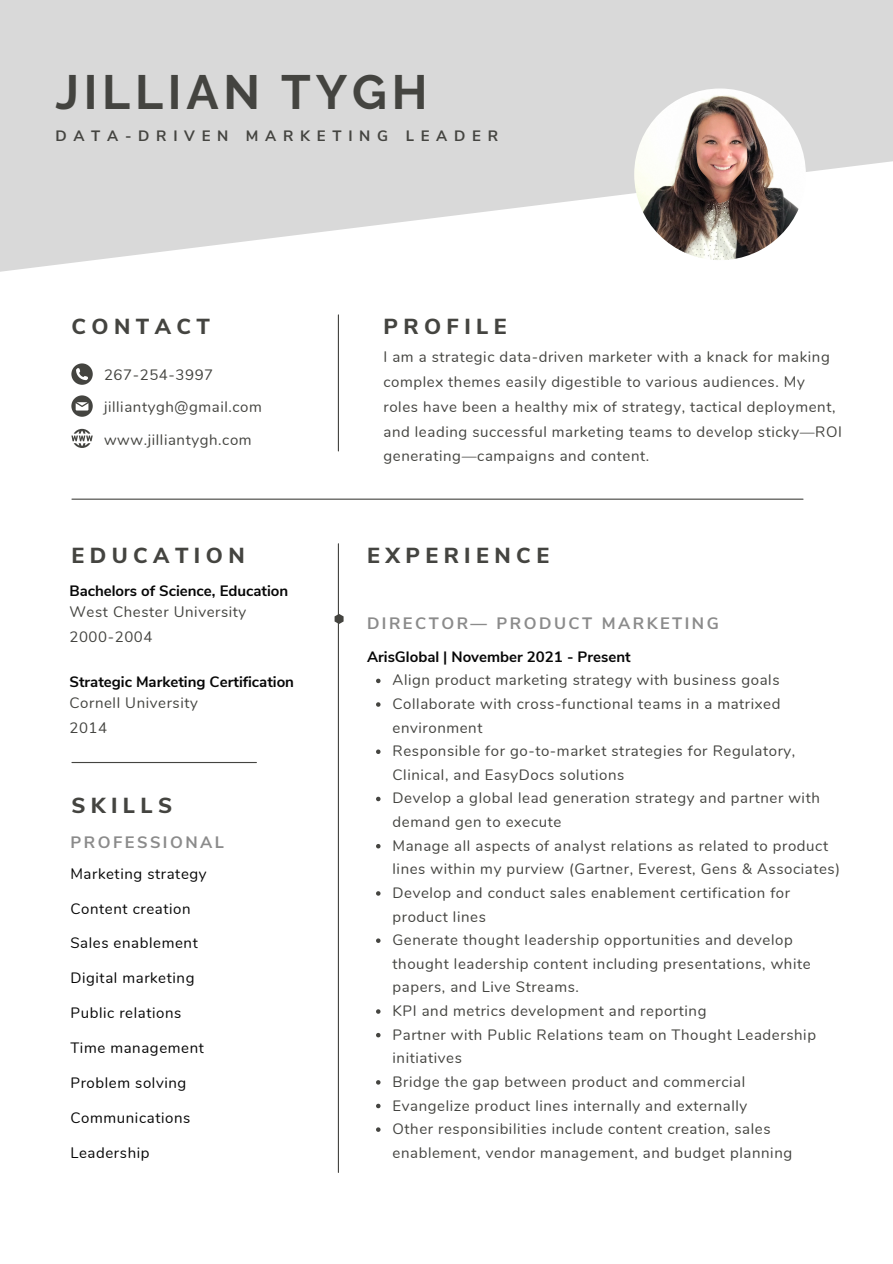
<style>
.page{position:relative;width:893px;height:1264px;background:#fff}
.page>*{position:absolute;margin:0;border:0;box-sizing:border-box;transform-origin:0 0}
.t1{font:700 48px "Raleway";letter-spacing:.1em;color:#444440}
.t2{font:800 21.75px "Nunito Sans";letter-spacing:.25em;color:#444440}
.t3{font:700 16.5px "Nunito Sans";letter-spacing:.15em;color:#8b8b8b}
.t4{font:15px/23.5px "Nunito";letter-spacing:.04em;color:#444440}
.t5{font:15px "Nunito";letter-spacing:.04em;color:#070707}
.t6{font:700 15px "Nunito Sans";color:#070707}
.t7{font:700 15px "Nunito Sans";letter-spacing:.45em;color:#444440}
</style>
<div class="page">
<svg style="left:71px;top:363px;width:22px;height:22px"></svg>
<svg style="left:71px;top:395px;width:22px;height:22px"></svg>
<svg style="left:71px;top:429px;width:22px;height:19px"></svg>
<svg style="left:0;top:0;width:892px;height:272px;fill:#d9d9d9"></svg>
<hr style="left:338px;top:315px;width:1px;height:136px;background:#444440">
<hr style="left:72px;top:498px;width:731px;height:1px;background:#444440">
<hr style="left:72px;top:762px;width:184px;height:1px;background:#444440">
<hr style="left:338px;top:544px;width:1px;height:628px;background:#444440">
<svg style="left:334px;top:614px;width:9px;height:10px"></svg>
<img style="left:634px;top:88px;width:171px;height:172px;border-radius:50%">
<svg style="left:376px;top:678px;width:4px;height:5px"></svg>
<svg style="left:376px;top:702px;width:4px;height:4px"></svg>
<svg style="left:376px;top:749px;width:4px;height:5px"></svg>
<svg style="left:376px;top:796px;width:4px;height:5px"></svg>
<svg style="left:376px;top:844px;width:4px;height:4px"></svg>
<svg style="left:376px;top:891px;width:4px;height:4px"></svg>
<svg style="left:376px;top:938px;width:4px;height:4px"></svg>
<svg style="left:376px;top:1009px;width:4px;height:4px"></svg>
<svg style="left:376px;top:1032px;width:4px;height:5px"></svg>
<svg style="left:376px;top:1080px;width:4px;height:4px"></svg>
<svg style="left:376px;top:1103px;width:4px;height:5px"></svg>
<svg style="left:376px;top:1127px;width:4px;height:4px"></svg>
<h1 class="t1" style="left:55px;top:64px;width:373px">JILLIAN TYGH</h1>
<p class="t7" style="left:55px;top:126px;width:444px">DATA-DRIVEN MARKETING LEADER</p>
<h2 class="t2" style="left:71px;top:312px;width:140px">CONTACT</h2>
<h2 class="t2" style="left:383px;top:312px;width:125px">PROFILE</h2>
<p class="t4" style="left:104px;top:359px;width:159px;line-height:32.2px">267-254-3997 jilliantygh@gmail.com www.jilliantygh.com</p>
<h2 class="t2" style="left:71px;top:541px;width:175px">EDUCATION</h2>
<p class="t6" style="left:69px;top:580px;width:220px">Bachelors of Science, Education</p>
<p class="t4" style="left:69px;top:599px;width:178px;line-height:24.8px">West Chester University<br>2000-2004</p>
<p class="t6" style="left:69px;top:672px;width:226px">Strategic Marketing Certification</p>
<p class="t4" style="left:69px;top:691px;width:130px;line-height:24.8px">Cornell University<br>2014</p>
<h2 class="t2" style="left:71px;top:791px;width:102px">SKILLS</h2>
<p class="t3" style="left:70px;top:831px;width:155px">PROFESSIONAL</p>
<p class="t5" style="left:70px;top:863px;width:138px">Marketing strategy</p>
<p class="t5" style="left:70px;top:898px;width:122px">Content creation</p>
<p class="t5" style="left:70px;top:933px;width:129px">Sales enablement</p>
<p class="t5" style="left:70px;top:968px;width:126px">Digital marketing</p>
<p class="t5" style="left:70px;top:1002px;width:112px">Public relations</p>
<p class="t5" style="left:70px;top:1037px;width:135px">Time management</p>
<p class="t5" style="left:70px;top:1072px;width:117px">Problem solving</p>
<p class="t5" style="left:70px;top:1107px;width:121px">Communications</p>
<p class="t5" style="left:70px;top:1142px;width:81px">Leadership</p>
<p class="t4" style="left:383px;top:345px;width:460px;line-height:24.8px">I am a strategic data-driven marketer with a knack for making complex themes easily digestible to various audiences. My roles have been a healthy mix of strategy, tactical deployment, and leading successful marketing teams to develop sticky—ROI generating—campaigns and content.</p>
<h2 class="t2" style="left:367px;top:541px;width:184px">EXPERIENCE</h2>
<p class="t3" style="left:367px;top:612px;width:353px">DIRECTOR— PRODUCT MARKETING</p>
<p class="t6" style="left:367px;top:646px;width:265px">ArisGlobal | November 2021 - Present</p>
<p class="t4" style="left:392px;top:668px;width:449px">Align product marketing strategy with business goals Collaborate with cross-functional teams in a matrixed environment<br>Responsible for go-to-market strategies for Regulatory, Clinical, and EasyDocs solutions<br>Develop a global lead generation strategy and partner with demand gen to execute<br>Manage all aspects of analyst relations as related to product lines within my purview (Gartner, Everest, Gens &amp; Associates)<br>Develop and conduct sales enablement certification for product lines<br>Generate thought leadership opportunities and develop thought leadership content including presentations, white papers, and Live Streams.<br>KPI and metrics development and reporting<br>Partner with Public Relations team on Thought Leadership initiatives<br>Bridge the gap between product and commercial<br>Evangelize product lines internally and externally<br>Other responsibilities include content creation, sales enablement, vendor management, and budget planning</p>
</div>
